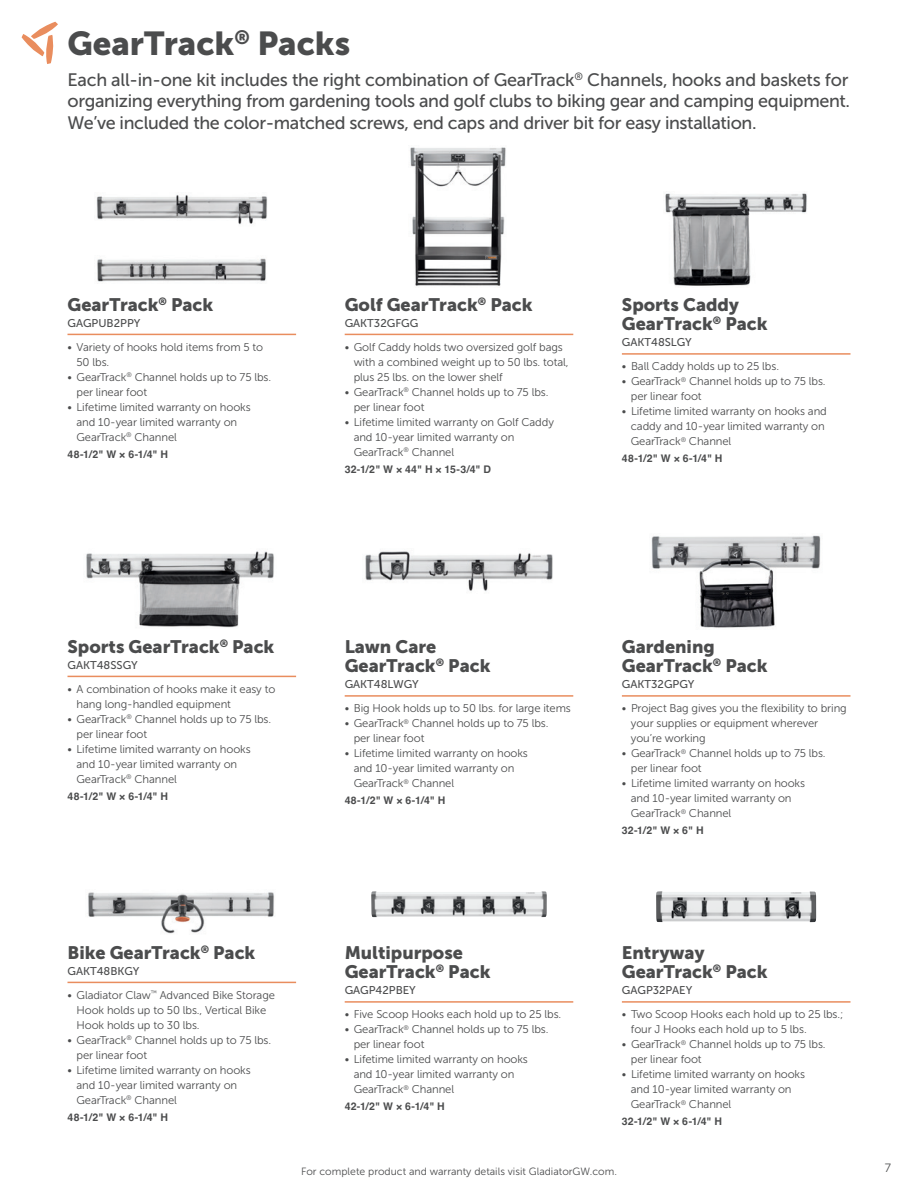
<style>
.page{position:relative;width:918px;height:1188px;background:#fff}
.page>*{position:absolute;margin:0;border:0;box-sizing:border-box;transform-origin:0 0}
.t1{font:33px "Museo Sans 900";color:#4b4c4d}
.t2{font:18px/21.6px "Museo Sans 500";letter-spacing:-.02em;color:#4b4c4d;text-align:justify}
.t3{font:18px/19.5px "Museo Sans 900";color:#4b4c4d}
.t4{font:12px "Museo Sans 300";color:#4b4c4d}
.t5{font:11.25px/15px "Museo Sans 300";letter-spacing:-.01em;color:#4b4c4d}
.Model_Number_with_Ru{font:11.25px "Museo Sans 500";color:#4b4c4d}
.Dimensions{font:700 10.5px "Helvetica";letter-spacing:.035em;color:#4b4c4d}
.t6{font:10.5px "Museo Sans 300";color:#4b4c4d}
</style>
<div class="page">
<svg style="left:22px;top:22px;width:36px;height:42px"></svg>
<hr style="left:68px;top:334px;width:228px;height:1px;background:#e98d5e">
<hr style="left:345px;top:695px;width:228px;height:2px;background:#e98d5e">
<hr style="left:345px;top:334px;width:228px;height:1px;background:#e98d5e">
<hr style="left:622px;top:695px;width:228px;height:2px;background:#e98d5e">
<hr style="left:622px;top:353px;width:228px;height:2px;background:#e98d5e">
<hr style="left:68px;top:982px;width:228px;height:1px;background:#e98d5e">
<hr style="left:68px;top:676px;width:228px;height:1px;background:#e98d5e">
<hr style="left:345px;top:1001px;width:228px;height:2px;background:#e98d5e">
<hr style="left:622px;top:1001px;width:228px;height:2px;background:#e98d5e">
<img style="left:96px;top:194px;width:171px;height:88px">
<img style="left:365px;top:551px;width:188px;height:40px">
<img style="left:651px;top:535px;width:170px;height:93px">
<img style="left:410px;top:147px;width:96px;height:139px">
<img style="left:665px;top:193px;width:142px;height:93px">
<img style="left:88px;top:892px;width:186px;height:42px">
<img style="left:86px;top:551px;width:188px;height:77px">
<img style="left:371px;top:891px;width:176px;height:26px">
<img style="left:656px;top:891px;width:160px;height:31px">
<p class="t1" style="left:68px;top:24px;width:284px">GearTrack<sup>®</sup> Packs</p>
<p class="t2" style="left:68px;top:69px;width:784px">Each all-in-one kit includes the right combination of GearTrack<sup>®</sup> Channels, hooks and baskets for organizing everything from gardening tools and golf clubs to biking gear and camping equipment.<br>We’ve included the color-matched screws, end caps and driver bit for easy installation.</p>
<p class="t3" style="left:68px;top:294px;width:147px">GearTrack<sup>®</sup> Pack</p>
<p class="Model_Number_with_Ru" style="left:68px;top:317px;width:74px">GAGPUB2PPY</p>
<p class="t5" style="left:76px;top:340px;width:188px;text-indent:-9px">• Variety of hooks hold items from 5 to<br>50 lbs.</p>
<p class="t5" style="left:76px;top:370px;width:196px;text-indent:-9px">• GearTrack<sup>®</sup> Channel holds up to 75 lbs. per linear foot</p>
<p class="t5" style="left:76px;top:400px;width:176px;text-indent:-9px">• Lifetime limited warranty on hooks and 10-year limited warranty on<br>GearTrack<sup>®</sup> Channel</p>
<p class="Dimensions" style="left:68px;top:448px;width:102px">48-1/2" W × 6-1/4" H</p>
<p class="t3" style="left:345px;top:294px;width:189px">Golf GearTrack<sup>®</sup> Pack</p>
<p class="Model_Number_with_Ru" style="left:345px;top:317px;width:75px">GAKT32GFGG</p>
<p class="t5" style="left:354px;top:340px;width:216px;text-indent:-9px">• Golf Caddy holds two oversized golf bags with a combined weight up to 50 lbs. total, plus 25 lbs. on the lower shelf</p>
<p class="t5" style="left:354px;top:385px;width:196px;text-indent:-9px">• GearTrack<sup>®</sup> Channel holds up to 75 lbs. per linear foot</p>
<p class="t5" style="left:354px;top:415px;width:202px;text-indent:-9px">• Lifetime limited warranty on Golf Caddy and 10-year limited warranty on<br>GearTrack<sup>®</sup> Channel</p>
<p class="Dimensions" style="left:345px;top:463px;width:148px">32-1/2" W × 44" H × 15-3/4" D</p>
<p class="t3" style="left:622px;top:294px;width:147px">Sports Caddy<br>GearTrack<sup>®</sup> Pack</p>
<p class="Model_Number_with_Ru" style="left:622px;top:336px;width:71px">GAKT48SLGY</p>
<p class="t5" style="left:622px;top:359px;width:159px">• Ball Caddy holds up to 25 lbs.</p>
<p class="t5" style="left:631px;top:374px;width:196px;text-indent:-9px">• GearTrack<sup>®</sup> Channel holds up to 75 lbs. per linear foot</p>
<p class="t5" style="left:631px;top:404px;width:197px;text-indent:-9px">• Lifetime limited warranty on hooks and caddy and 10-year limited warranty on<br>GearTrack<sup>®</sup> Channel</p>
<p class="Dimensions" style="left:622px;top:452px;width:102px">48-1/2" W × 6-1/4" H</p>
<p class="t3" style="left:68px;top:636px;width:208px">Sports GearTrack<sup>®</sup> Pack</p>
<p class="Model_Number_with_Ru" style="left:68px;top:659px;width:72px">GAKT48SSGY</p>
<p class="t5" style="left:76px;top:682px;width:200px;text-indent:-9px">• A combination of hooks make it easy to hang long-handled equipment</p>
<p class="t5" style="left:76px;top:712px;width:196px;text-indent:-9px">• GearTrack<sup>®</sup> Channel holds up to 75 lbs. per linear foot</p>
<p class="t5" style="left:76px;top:742px;width:176px;text-indent:-9px">• Lifetime limited warranty on hooks and 10-year limited warranty on<br>GearTrack<sup>®</sup> Channel</p>
<p class="Dimensions" style="left:68px;top:790px;width:102px">48-1/2" W × 6-1/4" H</p>
<p class="t3" style="left:345px;top:636px;width:147px">Lawn Care<br>GearTrack<sup>®</sup> Pack</p>
<p class="Model_Number_with_Ru" style="left:345px;top:678px;width:76px">GAKT48LWGY</p>
<p class="t5" style="left:345px;top:701px;width:228px">• Big Hook holds up to 50 lbs. for large items</p>
<p class="t5" style="left:354px;top:716px;width:196px;text-indent:-9px">• GearTrack<sup>®</sup> Channel holds up to 75 lbs. per linear foot</p>
<p class="t5" style="left:354px;top:746px;width:176px;text-indent:-9px">• Lifetime limited warranty on hooks and 10-year limited warranty on<br>GearTrack<sup>®</sup> Channel</p>
<p class="Dimensions" style="left:345px;top:794px;width:102px">48-1/2" W × 6-1/4" H</p>
<p class="t3" style="left:622px;top:636px;width:147px">Gardening<br>GearTrack<sup>®</sup> Pack</p>
<p class="Model_Number_with_Ru" style="left:622px;top:678px;width:74px">GAKT32GPGY</p>
<p class="t5" style="left:631px;top:701px;width:217px;text-indent:-9px">• Project Bag gives you the flexibility to bring your supplies or equipment wherever you’re working</p>
<p class="t5" style="left:631px;top:746px;width:196px;text-indent:-9px">• GearTrack<sup>®</sup> Channel holds up to 75 lbs. per linear foot</p>
<p class="t5" style="left:631px;top:776px;width:176px;text-indent:-9px">• Lifetime limited warranty on hooks and 10-year limited warranty on<br>GearTrack<sup>®</sup> Channel</p>
<p class="Dimensions" style="left:622px;top:824px;width:83px">32-1/2" W × 6" H</p>
<p class="t3" style="left:68px;top:942px;width:189px">Bike GearTrack<sup>®</sup> Pack</p>
<p class="Model_Number_with_Ru" style="left:68px;top:965px;width:74px">GAKT48BKGY</p>
<p class="t5" style="left:76px;top:988px;width:200px;text-indent:-9px">• Gladiator Claw<sup>™</sup> Advanced Bike Storage<br>Hook holds up to 50 lbs., Vertical Bike<br>Hook holds up to 30 lbs.</p>
<p class="t5" style="left:76px;top:1033px;width:196px;text-indent:-9px">• GearTrack<sup>®</sup> Channel holds up to 75 lbs. per linear foot</p>
<p class="t5" style="left:76px;top:1063px;width:176px;text-indent:-9px">• Lifetime limited warranty on hooks and 10-year limited warranty on<br>GearTrack<sup>®</sup> Channel</p>
<p class="Dimensions" style="left:68px;top:1111px;width:102px">48-1/2" W × 6-1/4" H</p>
<p class="t3" style="left:345px;top:942px;width:147px">Multipurpose<br>GearTrack<sup>®</sup> Pack</p>
<p class="Model_Number_with_Ru" style="left:345px;top:984px;width:73px">GAGP42PBEY</p>
<p class="t5" style="left:345px;top:1007px;width:218px">• Five Scoop Hooks each hold up to 25 lbs.</p>
<p class="t5" style="left:354px;top:1022px;width:196px;text-indent:-9px">• GearTrack<sup>®</sup> Channel holds up to 75 lbs. per linear foot</p>
<p class="t5" style="left:354px;top:1052px;width:176px;text-indent:-9px">• Lifetime limited warranty on hooks and 10-year limited warranty on<br>GearTrack<sup>®</sup> Channel</p>
<p class="Dimensions" style="left:345px;top:1100px;width:102px">42-1/2" W × 6-1/4" H</p>
<p class="t3" style="left:622px;top:942px;width:147px">Entryway<br>GearTrack<sup>®</sup> Pack</p>
<p class="Model_Number_with_Ru" style="left:622px;top:984px;width:72px">GAGP32PAEY</p>
<p class="t5" style="left:631px;top:1007px;width:214px;text-indent:-9px">• Two Scoop Hooks each hold up to 25 lbs.; four J Hooks each hold up to 5 lbs.</p>
<p class="t5" style="left:631px;top:1037px;width:196px;text-indent:-9px">• GearTrack<sup>®</sup> Channel holds up to 75 lbs. per linear foot</p>
<p class="t5" style="left:631px;top:1067px;width:176px;text-indent:-9px">• Lifetime limited warranty on hooks and 10-year limited warranty on<br>GearTrack<sup>®</sup> Channel</p>
<p class="Dimensions" style="left:622px;top:1115px;width:102px">32-1/2" W × 6-1/4" H</p>
<p class="t6" style="left:301px;top:1165px;width:317px">For complete product and warranty details visit GladiatorGW.com.</p>
<p class="t4" style="left:885px;top:1161px;width:8px">7</p>
</div>
